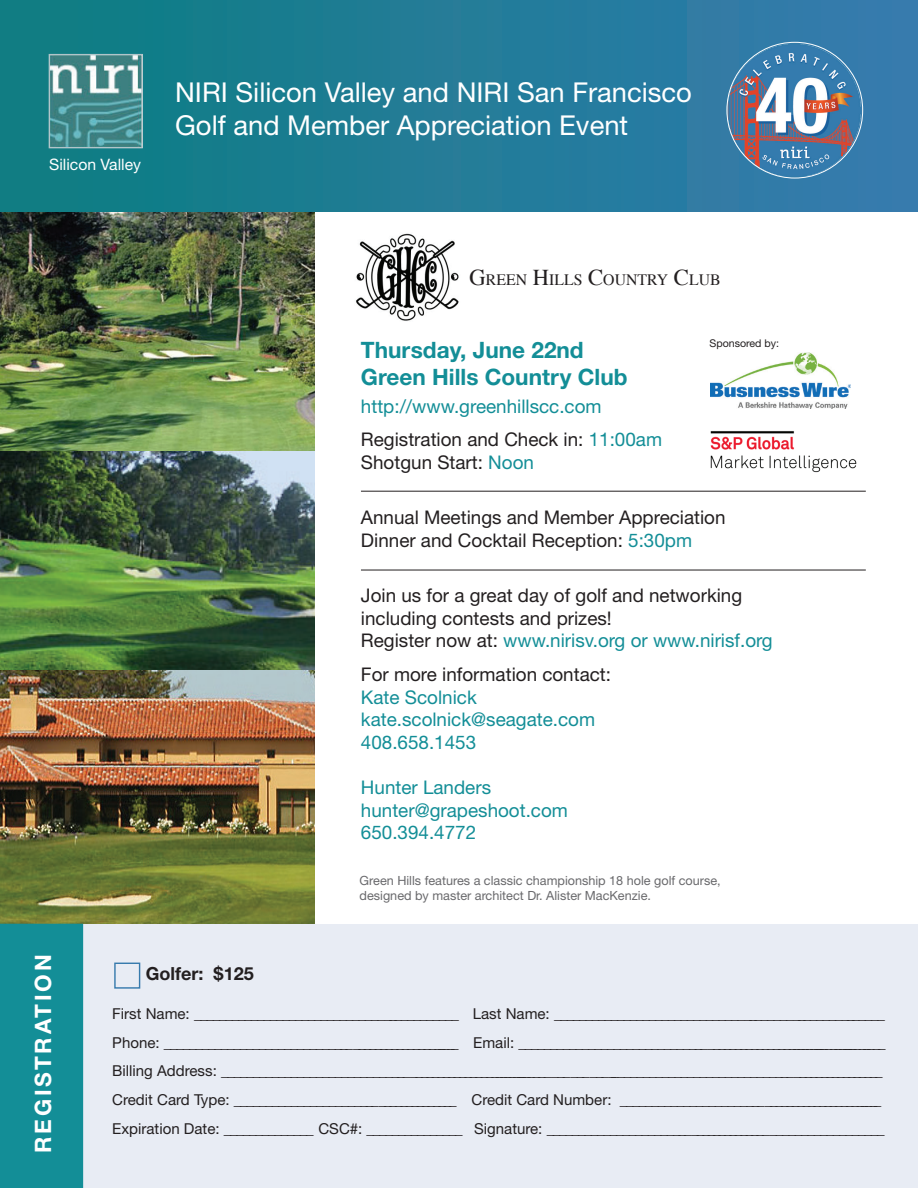
<style>
.page{position:relative;width:918px;height:1188px;background:#fff}
.page>*{position:absolute;margin:0;border:0;box-sizing:border-box;transform-origin:0 0}
.t1{font:27.45px/32.8px "Helvetica Neue";color:#fff}
.t2{font:700 22.65px/27.2px "Helvetica Neue CE";color:#138e97}
.t3{font:700 22.65px "Helvetica Neue CE";letter-spacing:.12em;color:#fff}
.t4{font:18.9px/22.6px "Helvetica Neue";color:#231f20}
.t5{font:18.9px/22.6px "Helvetica Neue";color:#138e97}
.t6{font:700 18px "Helvetica Neue";color:#231f20}
.t7{font:15.75px "Times";color:#231f20}
.t8{font:15.75px "Helvetica Neue";color:#fff}
.t9{font:15px/28.7px "Helvetica Neue";color:#231f20}
.t10{font:12.6px/15.1px "Helvetica Neue";color:#69696c}
.t11{font:10.65px "Helvetica Neue";color:#231f20}
.s1{font-size:22.65px}
.s2{color:#231f20}
.s3{color:#138e97}
</style>
<div class="page">
<img style="left:0;top:212px;width:315px;height:483px">
<img style="left:0;top:671px;width:314px;height:253px">
<img style="left:356px;top:233px;width:103px;height:88px">
<div style="left:0;top:0;width:918px;height:212px;background:linear-gradient(to right,#0d7d81,#387baf)"></div>
<img style="left:51px;top:56px;width:90px;height:90px">
<div style="left:49px;top:54px;width:94px;height:94px;border:1px solid #b1c5c9"></div>
<img style="left:710px;top:431px;width:147px;height:42px">
<hr style="left:361px;top:491px;width:505px;height:1px;background:#231f20">
<hr style="left:361px;top:570px;width:505px;height:1px;background:#231f20">
<div style="left:0;top:924px;width:918px;height:264px;background:#e8ecf4"></div>
<div style="left:114px;top:963px;width:26px;height:26px;border:1px solid #377bad"></div>
<div style="left:0;top:924px;width:83px;height:264px;background:#138e97"></div>
<img style="left:727px;top:44px;width:136px;height:132px">
<img style="left:711px;top:352px;width:140px;height:56px">
<p class="t8" style="left:49px;top:155px;width:93px">Silicon Valley</p>
<h1 class="t1" style="left:175px;top:75px;width:518px">NIRI Silicon Valley and NIRI San Francisco<br>Golf and Member Appreciation Event</h1>
<p class="t7" style="left:470px;top:265px;width:253px"><span class="s1">G</span>REEN <span class="s1">H</span>ILLS <span class="s1">C</span>OUNTRY <span class="s1">C</span>LUB</p>
<p class="t11" style="left:710px;top:337px;width:71px">Sponsored by:</p>
<h2 class="t2" style="left:361px;top:337px;width:268px">Thursday, June 22nd<br>Green Hills Country Club</h2>
<p class="t5" style="left:361px;top:389px;width:303px;line-height:33.8px">http://www.greenhillscc.com<br><span class="s2">Registration and Check in:</span> 11:00am</p>
<p class="t4" style="left:361px;top:451px;width:175px">Shotgun Start: <span class="s3">Noon</span></p>
<p class="t4" style="left:361px;top:506px;width:366px">Annual Meetings and Member Appreciation<br>Dinner and Cocktail Reception: <span class="s3">5:30pm</span></p>
<p class="t4" style="left:361px;top:584px;width:413px">Join us for a great day of golf and networking including contests and prizes!<br>Register now at: <span class="s3">www.nirisv.org or www.nirisf.org</span></p>
<p class="t4" style="left:361px;top:663px;width:252px">For more information contact:</p>
<p class="t5" style="left:361px;top:685px;width:236px">Kate Scolnick kate.scolnick@seagate.com<br>408.658.1453</p>
<p class="t5" style="left:361px;top:776px;width:208px">Hunter Landers hunter@grapeshoot.com<br>650.394.4772</p>
<p class="t10" style="left:360px;top:873px;width:363px">Green Hills features a classic championship 18 hole golf course, designed by master architect Dr. Alister MacKenzie.</p>
<h2 class="t3" style="left:29px;top:1153px;width:200px;rotate:-90deg">REGISTRATION</h2>
<p class="t6" style="left:146px;top:963px;width:110px">Golfer: $125</p>
<p class="t9" style="left:112px;top:999px;width:775px">First Name: ______________________________ ____________ Last Name: ______________________________ ________ ________ _______ Phone: ______________________________ ____________________ Email: ______________________________ _____________________________________ Billing Address: ______________________________ ____________________________ ___ ___ ___ ______________________________ ________________ Credit Card Type: _______________________ ______________ Credit Card Number: _______________________ ______________________ Expiration Date: ______________ CSC#: _______________ Signature: _______________________ ______________ __________________</p>
</div>
